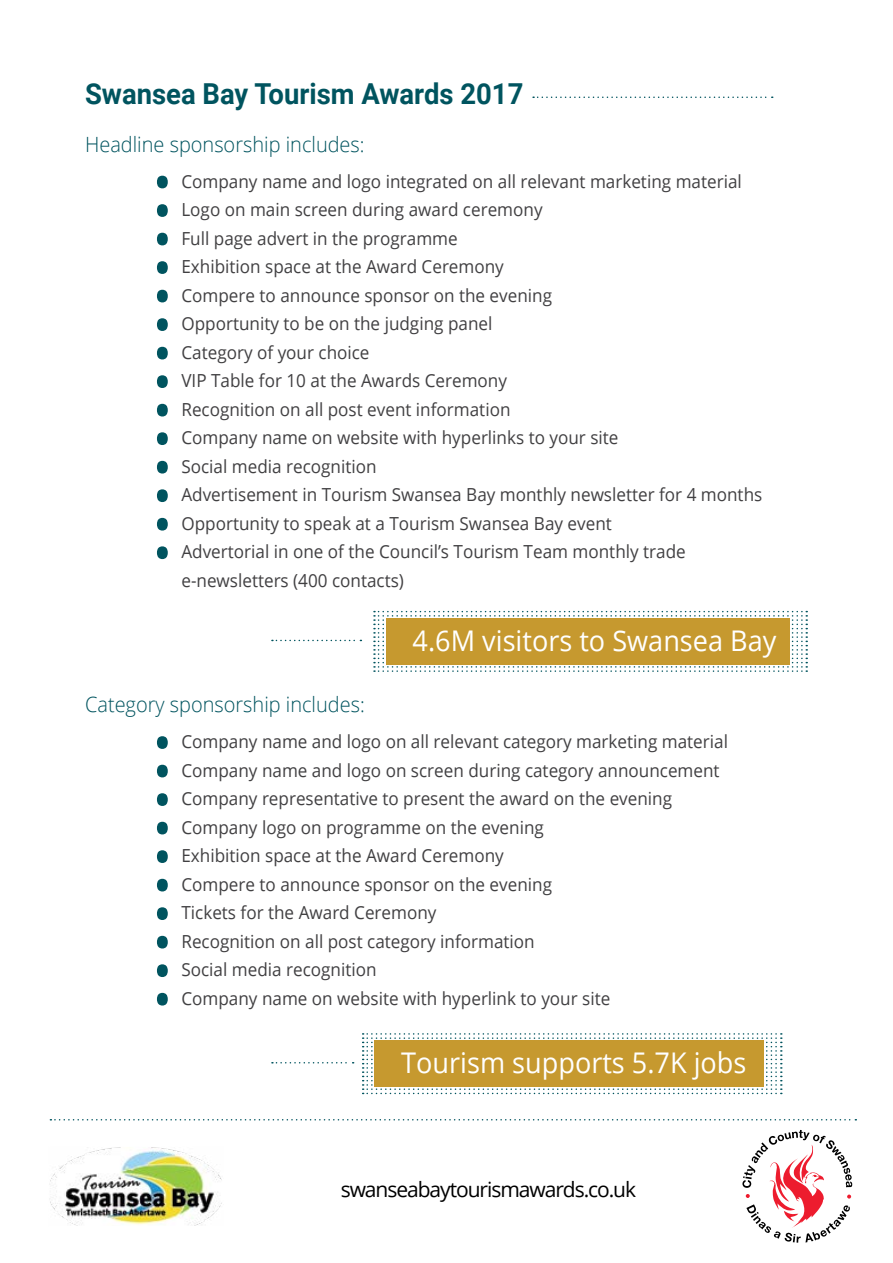
<style>
.page{position:relative;width:893px;height:1263px;background:#fff}
.page>*{position:absolute;margin:0;border:0;box-sizing:border-box;transform-origin:0 0}
.t1{font:300 72px "Open Sans";color:#00545f}
.t2{font:700 28.8px "Roboto";color:#00545f;scale:.95 1}
.t3{font:28.5px "Open Sans";color:#fff;scale:.95 1}
.t4{font:300 21px "Open Sans";color:#00545f;scale:.95 1}
.t5{font:21px "Open Sans";letter-spacing:-.05em;color:#000}
.t6{font:18px/28.5px "Open Sans";color:#414042;scale:.95 1}
</style>
<div class="page">
<svg style="left:533px;top:97px;width:240px;height:1px"></svg>
<svg style="left:50px;top:1119px;width:806px;height:1px"></svg>
<img style="left:51px;top:1148px;width:171px;height:76px">
<svg style="left:742px;top:1130px;width:110px;height:113px"></svg>
<svg style="left:272px;top:640px;width:89px;height:1px"></svg>
<svg style="left:374px;top:611px;width:433px;height:61px"></svg>
<div style="left:386px;top:618px;width:404px;height:46px;background:#c6992f"></div>
<svg style="left:272px;top:1062px;width:82px;height:1px"></svg>
<svg style="left:363px;top:1033px;width:419px;height:61px"></svg>
<div style="left:375px;top:1040px;width:389px;height:47px;background:#c6992f"></div>
<h2 class="t2" style="left:85px;top:74px;width:463px">Swansea Bay Tourism Awards 2017</h2>
<p class="t4" style="left:85px;top:130px;width:296px">Headline sponsorship includes:</p>
<p class="t6" style="left:181px;top:167px;width:613px">Company name and logo integrated on all relevant marketing material Logo on main screen during award ceremony<br>Full page advert in the programme<br>Exhibition space at the Award Ceremony<br>Compere to announce sponsor on the evening<br>Opportunity to be on the judging panel<br>Category of your choice<br>VIP Table for 10 at the Awards Ceremony<br>Recognition on all post event information<br>Company name on website with hyperlinks to your site<br>Social media recognition<br>Advertisement in Tourism Swansea Bay monthly newsletter for 4 months Opportunity to speak at a Tourism Swansea Bay event<br>Advertorial in one of the Council’s Tourism Team monthly trade e-newsletters (400 contacts)</p>
<h1 class="t1" style="left:149px;top:318px;width:29px">••••••••••• • • •</h1>
<h3 class="t3" style="left:413px;top:621px;width:384px">4.6M visitors to Swansea Bay</h3>
<p class="t4" style="left:85px;top:690px;width:296px">Category sponsorship includes:</p>
<p class="t6" style="left:181px;top:727px;width:577px">Company name and logo on all relevant category marketing material Company name and logo on screen during category announcement Company representative to present the award on the evening Company logo on programme on the evening<br>Exhibition space at the Award Ceremony<br>Compere to announce sponsor on the evening<br>Tickets for the Award Ceremony<br>Recognition on all post category information<br>Social media recognition<br>Company name on website with hyperlink to your site</p>
<h1 class="t1" style="left:149px;top:822px;width:29px">••••••••••</h1>
<h3 class="t3" style="left:401px;top:1043px;width:365px">Tourism supports 5.7K jobs</h3>
<p class="t5" style="left:341px;top:1175px;width:297px">swanseabaytourismawards.co.uk</p>
</div>
